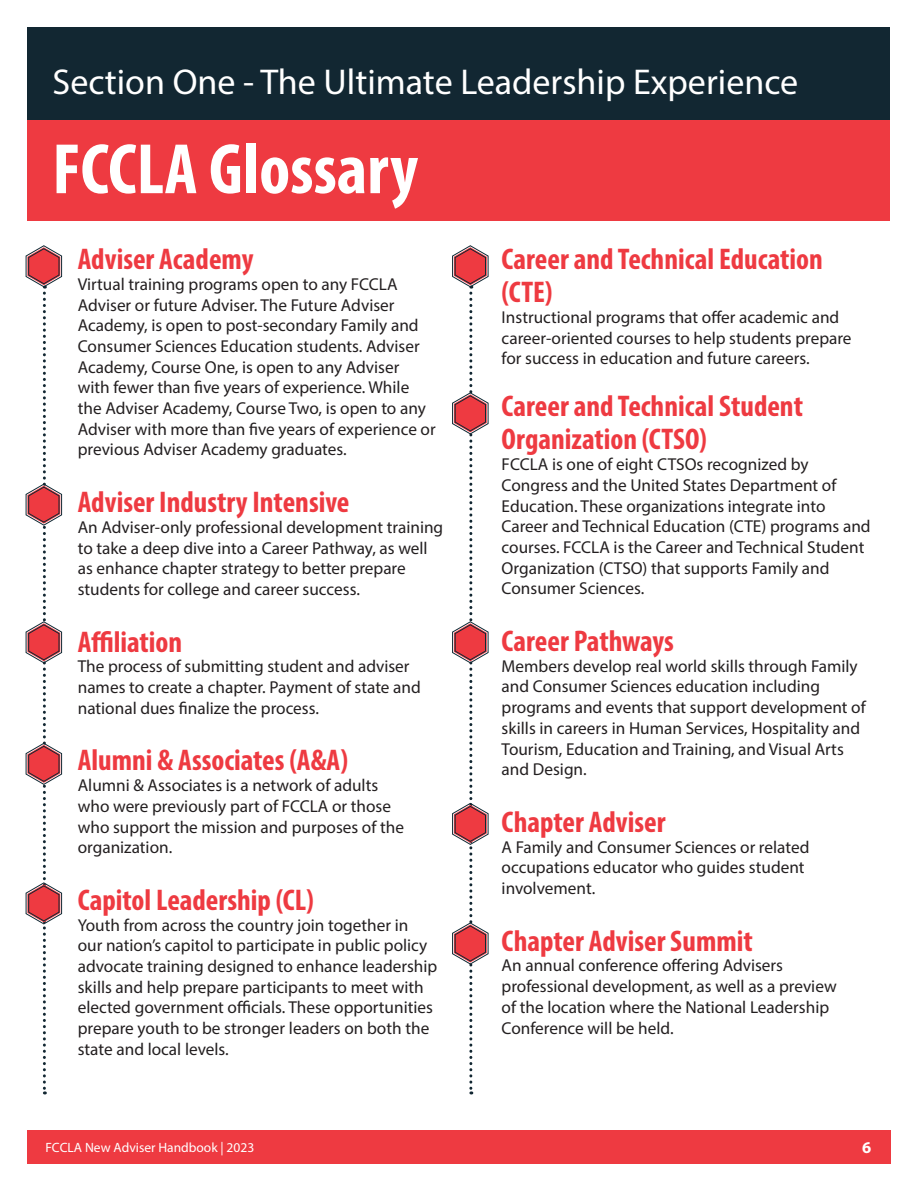
<style>
.page{position:relative;width:918px;height:1188px;background:#fff}
.page>*{position:absolute;margin:0;border:0;box-sizing:border-box;transform-origin:0 0}
.t1{font:700 condensed 72px "Myriad Pro";color:#fff}
.t2{font:36px "Myriad Pro";color:#fff}
.t3{font:700 condensed 30px/33px "Myriad Pro";color:#ee3a41}
.t4{font:17.25px/20.7px "Myriad Pro";color:#231f20}
.t5{font:700 16.5px "Myriad Pro";color:#fff}
.t6{font:13.5px "Myriad Pro";color:#fff}
</style>
<div class="page">
<div style="left:27px;top:1130px;width:864px;height:33px;background:#ee3a41"></div>
<div style="left:27px;top:27px;width:863px;height:114px;background:#122732"></div>
<div style="left:27px;top:120px;width:863px;height:101px;background:#ee3a41"></div>
<svg style="left:25px;top:245px;width:37px;height:849px"></svg>
<svg style="left:452px;top:245px;width:37px;height:849px"></svg>
<p class="t2" style="left:52px;top:60px;width:747px">Section One - The Ultimate Leadership Experience</p>
<p class="t1" style="left:52px;top:124px;width:367px">FCCLA Glossary</p>
<p class="t3" style="left:78px;top:242px;width:177px">Adviser Academy</p>
<p class="t4" style="left:78px;top:273px;width:359px">Virtual training programs open to any FCCLA Adviser or future Adviser. The Future Adviser Academy, is open to post-secondary Family and Consumer Sciences Education students. Adviser Academy, Course One, is open to any Adviser with fewer than five years of experience. While the Adviser Academy, Course Two, is open to any Adviser with more than five years of experience or previous Adviser Academy graduates.</p>
<p class="t3" style="left:78px;top:485px;width:273px">Adviser Industry Intensive</p>
<p class="t4" style="left:78px;top:516px;width:367px">An Adviser-only professional development training to take a deep dive into a Career Pathway, as well as enhance chapter strategy to better prepare students for college and career success.</p>
<p class="t3" style="left:78px;top:625px;width:106px">Affiliation</p>
<p class="t4" style="left:78px;top:656px;width:345px">The process of submitting student and adviser names to create a chapter. Payment of state and national dues finalize the process.</p>
<p class="t3" style="left:78px;top:743px;width:272px">Alumni &amp; Associates (A&amp;A)</p>
<p class="t4" style="left:78px;top:775px;width:328px">Alumni &amp; Associates is a network of adults who were previously part of FCCLA or those who support the mission and purposes of the organization.</p>
<p class="t3" style="left:78px;top:883px;width:238px">Capitol Leadership (CL)</p>
<p class="t4" style="left:78px;top:914px;width:361px">Youth from across the country join together in<br>our nation’s capitol to participate in public policy advocate training designed to enhance leadership skills and help prepare participants to meet with elected government officials. These opportunities prepare youth to be stronger leaders on both the state and local levels.</p>
<p class="t3" style="left:502px;top:242px;width:323px">Career and Technical Education (CTE)</p>
<p class="t4" style="left:502px;top:306px;width:351px">Instructional programs that offer academic and career-oriented courses to help students prepare for success in education and future careers.</p>
<p class="t3" style="left:502px;top:389px;width:303px">Career and Technical Student<br>Organization (CTSO)</p>
<p class="t4" style="left:502px;top:454px;width:371px">FCCLA is one of eight CTSOs recognized by Congress and the United States Department of Education. These organizations integrate into Career and Technical Education (CTE) programs and courses. FCCLA is the Career and Technical Student Organization (CTSO) that supports Family and Consumer Sciences.</p>
<p class="t3" style="left:502px;top:624px;width:174px">Career Pathways</p>
<p class="t4" style="left:502px;top:655px;width:366px">Members develop real world skills through Family and Consumer Sciences education including programs and events that support development of skills in careers in Human Services, Hospitality and Tourism, Education and Training, and Visual Arts and Design.</p>
<p class="t3" style="left:502px;top:805px;width:165px">Chapter Adviser</p>
<p class="t4" style="left:502px;top:836px;width:309px">A Family and Consumer Sciences or related occupations educator who guides student involvement.</p>
<p class="t3" style="left:502px;top:924px;width:253px">Chapter Adviser Summit</p>
<p class="t4" style="left:502px;top:955px;width:337px">An annual conference offering Advisers professional development, as well as a preview of the location where the National Leadership Conference will be held.</p>
<p class="t6" style="left:45px;top:1139px;width:210px">FCCLA New Adviser Handbook | 2023</p>
<p class="t5" style="left:862px;top:1136px;width:11px">6</p>
</div>
